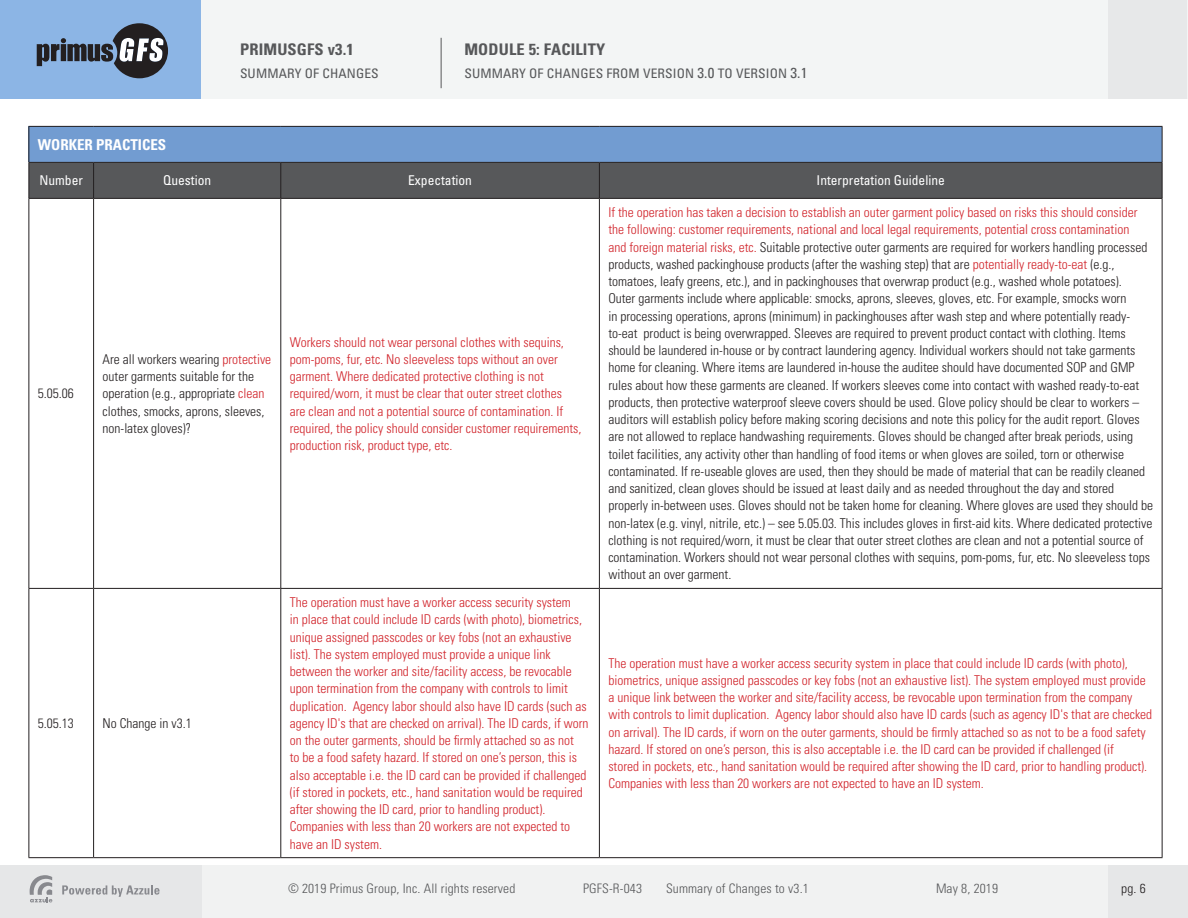
<style>
.page{position:relative;width:1188px;height:918px;background:#fff}
.page>*{position:absolute;margin:0;border:0;box-sizing:border-box;transform-origin:0 0}
.t1{font:700 condensed 16.05px "Univers LT Std";letter-spacing:.01em;color:#57585a}
.t2{font:700 condensed 15px "Univers LT Std";color:#fff}
.t3{font:300 condensed 13.5px/17.2px "Univers LT Std";color:#231f20}
.t4{font:300 condensed 13.5px/17.2px "Univers LT Std";color:#d1232a}
.t5{font:condensed 13.5px "Univers LT Std";color:#fff}
.t6{font:300 condensed 13.05px "Univers LT Std";letter-spacing:.01em;color:#57585a}
.t7{font:condensed 13.05px "Univers LT Std";letter-spacing:.01em;color:#57585a}
.t8{font:300 condensed 13.05px "Univers LT Std";color:#231f20}
.s1{font-size:14.55px}
.s2{color:#d1232a}
</style>
<div class="page">
<div style="left:0;top:865px;width:924px;height:53px;background:#f1f2f2"></div>
<div style="left:0;top:865px;width:201px;height:53px;background:#e6e7e8"></div>
<svg style="left:62px;top:885px;width:98px;height:12px"></svg>
<svg style="left:30px;top:875px;width:22px;height:27px"></svg>
<div style="left:573px;top:865px;width:615px;height:53px;background:#f1f2f2"></div>
<div style="left:1109px;top:865px;width:79px;height:53px;background:#e6e7e8"></div>
<div style="left:0;top:0;width:833px;height:99px;background:#f3f5f5"></div>
<div style="left:0;top:0;width:201px;height:99px;background:#8cb5e5"></div>
<svg style="left:37px;top:23px;width:131px;height:55px"></svg>
<div style="left:603px;top:0;width:584px;height:99px;background:#f3f5f5"></div>
<div style="left:1108px;top:0;width:79px;height:99px;background:#e7e8e9"></div>
<hr style="left:441px;top:38px;width:1px;height:50px;background:#57585a">
<div style="left:29px;top:126px;width:1133px;height:36px;background:#729cd1"></div>
<div style="left:29px;top:163px;width:1133px;height:35px;background:#57585a"></div>
<hr style="left:28px;top:126px;width:66px;height:1px;background:#231f20">
<hr style="left:28px;top:127px;width:1px;height:35px;background:#231f20">
<hr style="left:94px;top:126px;width:187px;height:1px;background:#231f20">
<hr style="left:281px;top:126px;width:318px;height:1px;background:#231f20">
<hr style="left:599px;top:126px;width:563px;height:1px;background:#231f20">
<hr style="left:1162px;top:127px;width:1px;height:35px;background:#231f20">
<hr style="left:28px;top:162px;width:66px;height:1px;background:#231f20">
<hr style="left:28px;top:163px;width:1px;height:35px;background:#231f20">
<hr style="left:94px;top:162px;width:187px;height:1px;background:#231f20">
<hr style="left:93px;top:163px;width:1px;height:35px;background:#231f20">
<hr style="left:281px;top:162px;width:318px;height:1px;background:#231f20">
<hr style="left:280px;top:163px;width:1px;height:35px;background:#231f20">
<hr style="left:599px;top:162px;width:563px;height:1px;background:#231f20">
<hr style="left:599px;top:163px;width:1px;height:35px;background:#231f20">
<hr style="left:1162px;top:163px;width:1px;height:35px;background:#231f20">
<hr style="left:28px;top:198px;width:66px;height:1px;background:#231f20">
<hr style="left:28px;top:199px;width:1px;height:389px;background:#231f20">
<hr style="left:94px;top:198px;width:187px;height:1px;background:#231f20">
<hr style="left:93px;top:199px;width:1px;height:389px;background:#231f20">
<hr style="left:281px;top:198px;width:318px;height:1px;background:#231f20">
<hr style="left:280px;top:199px;width:1px;height:389px;background:#231f20">
<hr style="left:599px;top:198px;width:563px;height:1px;background:#231f20">
<hr style="left:599px;top:199px;width:1px;height:389px;background:#231f20">
<hr style="left:1162px;top:199px;width:1px;height:389px;background:#231f20">
<hr style="left:28px;top:588px;width:66px;height:1px;background:#231f20">
<hr style="left:28px;top:589px;width:1px;height:268px;background:#231f20">
<hr style="left:94px;top:588px;width:187px;height:1px;background:#231f20">
<hr style="left:93px;top:589px;width:1px;height:268px;background:#231f20">
<hr style="left:281px;top:588px;width:318px;height:1px;background:#231f20">
<hr style="left:280px;top:589px;width:1px;height:268px;background:#231f20">
<hr style="left:599px;top:588px;width:563px;height:1px;background:#231f20">
<hr style="left:599px;top:589px;width:1px;height:268px;background:#231f20">
<hr style="left:1162px;top:589px;width:1px;height:268px;background:#231f20">
<hr style="left:28px;top:857px;width:66px;height:1px;background:#231f20">
<hr style="left:94px;top:857px;width:187px;height:1px;background:#231f20">
<hr style="left:281px;top:857px;width:318px;height:1px;background:#231f20">
<hr style="left:599px;top:857px;width:563px;height:1px;background:#231f20">
<p class="t1" style="left:240px;top:40px;width:115px">PRIMUSGFS v3.1</p>
<p class="t7" style="left:240px;top:65px;width:140px">SUMMARY OF CHANGES</p>
<p class="t1" style="left:464px;top:40px;width:142px">MODULE 5: FACILITY</p>
<p class="t7" style="left:464px;top:65px;width:345px">SUMMARY OF CHANGES FROM VERSION <span class="s1">3.0</span> TO VERSION <span class="s1">3.1</span></p>
<p class="t2" style="left:38px;top:135px;width:130px">WORKER PRACTICES</p>
<p class="t5" style="left:39px;top:172px;width:45px">Number</p>
<p class="t5" style="left:163px;top:172px;width:49px">Question</p>
<p class="t5" style="left:408px;top:172px;width:65px">Expectation</p>
<p class="t5" style="left:817px;top:172px;width:130px">Interpretation Guideline</p>
<p class="t3" style="left:38px;top:385px;width:37px">5.05.06</p>
<p class="t3" style="left:103px;top:350px;width:170px">Are all workers wearing <span class="s2">protective </span>outer garments suitable for the operation (e.g., appropriate <span class="s2">clean </span>clothes, smocks, aprons, sleeves, non-latex gloves)?</p>
<p class="t3" style="left:38px;top:715px;width:37px">5.05.13</p>
<p class="t3" style="left:103px;top:715px;width:91px">No Change in v3.1</p>
<p class="t4" style="left:290px;top:333px;width:293px">Workers should not wear personal clothes with sequins, pom-poms, fur, etc. No sleeveless tops without an over garment. Where dedicated protective clothing is not required/worn, it must be clear that outer street clothes<br>are clean and not a potential source of contamination. If required, the policy should consider customer requirements, production risk, product type, etc.</p>
<p class="t4" style="left:290px;top:594px;width:300px">The operation must have a worker access security system<br>in place that could include ID cards (with photo), biometrics, unique assigned passcodes or key fobs (not an exhaustive list). The system employed must provide a unique link between the worker and site/facility access, be revocable upon termination from the company with controls to limit duplication. Agency labor should also have ID cards (such as agency ID's that are checked on arrival). The ID cards, if worn on the outer garments, should be firmly attached so as not<br>to be a food safety hazard. If stored on one’s person, this is also acceptable i.e. the ID card can be provided if challenged (if stored in pockets, etc., hand sanitation would be required after showing the ID card, prior to handling product).<br>Companies with less than 20 workers are not expected to have an ID system.</p>
<p class="t3" style="left:608px;top:204px;width:546px"><span class="s2">If the operation has taken a decision to establish an outer garment policy based on risks this should consider the following: customer requirements, national and local legal requirements, potential cross contamination<br>and foreign material risks, etc.</span> Suitable protective outer garments are required for workers handling processed products, washed packinghouse products (after the washing step) that are <span class="s2">potentially ready-to-eat</span> (e.g., tomatoes, leafy greens, etc.), and in packinghouses that overwrap product (e.g., washed whole potatoes).<br>Outer garments include where applicable: smocks, aprons, sleeves, gloves, etc. For example, smocks worn<br>in processing operations, aprons (minimum) in packinghouses after wash step and where potentially ready&shy;to-eat product is being overwrapped. Sleeves are required to prevent product contact with clothing. Items should be laundered in-house or by contract laundering agency. Individual workers should not take garments home for cleaning. Where items are laundered in-house the auditee should have documented SOP and GMP rules about how these garments are cleaned. If workers sleeves come into contact with washed ready-to-eat products, then protective waterproof sleeve covers should be used. Glove policy should be clear to workers – auditors will establish policy before making scoring decisions and note this policy for the audit report. Gloves are not allowed to replace handwashing requirements. Gloves should be changed after break periods, using toilet facilities, any activity other than handling of food items or when gloves are soiled, torn or otherwise contaminated. If re-useable gloves are used, then they should be made of material that can be readily cleaned and sanitized, clean gloves should be issued at least daily and as needed throughout the day and stored properly in-between uses. Gloves should not be taken home for cleaning. Where gloves are used they should be non-latex (e.g. vinyl, nitrile, etc.) – see 5.05.03. This includes gloves in first-aid kits. Where dedicated protective clothing is not required/worn, it must be clear that outer street clothes are clean and not a potential source of contamination. Workers should not wear personal clothes with sequins, pom-poms, fur, etc. No sleeveless tops without an over garment.</p>
<p class="t4" style="left:608px;top:654px;width:545px">The operation must have a worker access security system in place that could include ID cards (with photo), biometrics, unique assigned passcodes or key fobs (not an exhaustive list). The system employed must provide a unique link between the worker and site/facility access, be revocable upon termination from the company with controls to limit duplication. Agency labor should also have ID cards (such as agency ID's that are checked on arrival). The ID cards, if worn on the outer garments, should be firmly attached so as not to be a food safety hazard. If stored on one’s person, this is also acceptable i.e. the ID card can be provided if challenged (if<br>stored in pockets, etc., hand sanitation would be required after showing the ID card, prior to handling product).<br>Companies with less than 20 workers are not expected to have an ID system.</p>
<p class="t6" style="left:288px;top:881px;width:229px">© 2019 Primus Group, Inc. All rights reserved</p>
<p class="t6" style="left:583px;top:881px;width:60px">PGFS-R-043</p>
<p class="t6" style="left:666px;top:881px;width:144px">Summary of Changes to v3.1</p>
<p class="t6" style="left:936px;top:881px;width:64px">May 8, 2019</p>
<p class="t8" style="left:1121px;top:880px;width:26px">pg. 6</p>
</div>
